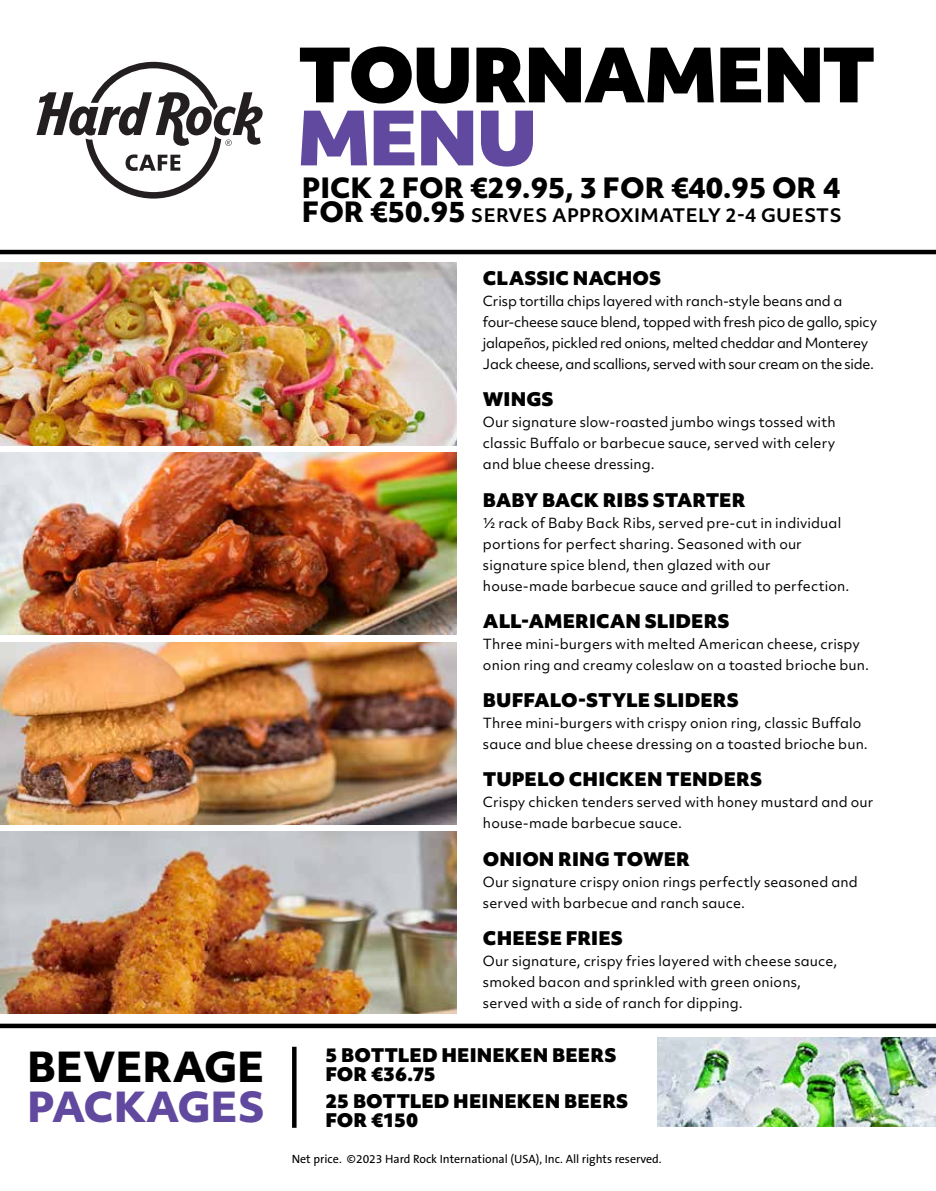
<style>
.page{position:relative;width:936px;height:1191px;background:#fff}
.page>*{position:absolute;margin:0;border:0;box-sizing:border-box;transform-origin:0 0}
.t1{font:900 72px "Objektiv Mk 2";letter-spacing:-.035em;color:#000}
.t2{font:900 72px "Objektiv Mk 2";color:#60499e}
.t3{font:800 40.05px "Objektiv Mk 2";color:#000}
.t4{font:800 40.05px "Objektiv Mk 2";letter-spacing:-.025em;color:#60499e}
.t5{font:800 27px "Objektiv Mk 2";color:#000}
.t6{font:900 18px/19.5px "Objektiv Mk 2";letter-spacing:.005em;color:#000}
.t7{font:700 18px "Objektiv Mk 2";letter-spacing:.02em;color:#000}
.t8{font:13.5px/21px "Objektiv Mk 2";letter-spacing:.01em;color:#000}
.t9{font:13.5px/21px "Objektiv Mk 2";letter-spacing:-.02em;color:#000}
.t10{font:12px "The Sans B5 Plain";color:#000}
.s1{font-weight:800;font-size:27px}
</style>
<div class="page">
<svg style="left:292px;top:1046px;width:4px;height:81px"></svg>
<img style="left:657px;top:1037px;width:278px;height:89px">
<img style="left:0;top:263px;width:456px;height:182px">
<img style="left:0;top:452px;width:456px;height:182px">
<img style="left:0;top:642px;width:456px;height:182px">
<img style="left:0;top:831px;width:456px;height:183px">
<div style="left:0;top:1023px;width:935px;height:5px;background:#000"></div>
<hr style="left:0;top:250px;width:935px;height:4px;background:#000">
<svg style="left:36px;top:62px;width:226px;height:137px"></svg>
<h2 class="t3" style="left:27px;top:1038px;width:239px">BEVERAGE</h2>
<h2 class="t4" style="left:27px;top:1078px;width:239px">PACKAGES</h2>
<h1 class="t1" style="left:297px;top:22px;width:580px">TOURNAMENT</h1>
<h1 class="t2" style="left:297px;top:85px;width:242px">MENU</h1>
<h3 class="t5" style="left:302px;top:168px;width:539px">PICK 2 FOR €29.95, 3 FOR €40.95 OR 4</h3>
<h3 class="t7" style="left:302px;top:202px;width:541px"><span class="s1">FOR €50.95</span> SERVES APPROXIMATELY 2-4 GUESTS</h3>
<h3 class="t6" style="left:483px;top:268px;width:179px">CLASSIC NACHOS</h3>
<p class="t9" style="left:483px;top:290px;width:395px">Crisp tortilla chips layered with ranch-style beans and a four-cheese sauce blend, topped with fresh pico de gallo, spicy jalapeños, pickled red onions, melted cheddar and Monterey Jack cheese, and scallions, served with sour cream on the side.</p>
<h3 class="t6" style="left:483px;top:389px;width:72px">WINGS</h3>
<p class="t8" style="left:483px;top:412px;width:354px;text-align:justify">Our signature slow-roasted jumbo wings tossed with classic Buffalo or barbecue sauce, served with celery and blue cheese dressing.</p>
<h3 class="t6" style="left:483px;top:489px;width:264px">BABY BACK RIBS STARTER</h3>
<p class="t8" style="left:483px;top:512px;width:368px">½ rack of Baby Back Ribs, served pre-cut in individual portions for perfect sharing. Seasoned with our signature spice blend, then glazed with our house-made barbecue sauce and grilled to perfection.</p>
<h3 class="t6" style="left:483px;top:610px;width:248px">ALL-AMERICAN SLIDERS</h3>
<p class="t8" style="left:483px;top:633px;width:387px">Three mini-burgers with melted American cheese, crispy onion ring and creamy coleslaw on a toasted brioche bun.</p>
<h3 class="t6" style="left:483px;top:690px;width:257px">BUFFALO-STYLE SLIDERS</h3>
<p class="t8" style="left:483px;top:712px;width:386px">Three mini-burgers with crispy onion ring, classic Buffalo sauce and blue cheese dressing on a toasted brioche bun.</p>
<h3 class="t6" style="left:483px;top:769px;width:281px">TUPELO CHICKEN TENDERS</h3>
<p class="t8" style="left:483px;top:791px;width:392px">Crispy chicken tenders served with honey mustard and our house-made barbecue sauce.</p>
<h3 class="t6" style="left:483px;top:848px;width:208px">ONION RING TOWER</h3>
<p class="t8" style="left:483px;top:871px;width:376px">Our signature crispy onion rings perfectly seasoned and served with barbecue and ranch sauce.</p>
<h3 class="t6" style="left:483px;top:927px;width:141px">CHEESE FRIES</h3>
<p class="t8" style="left:483px;top:950px;width:356px">Our signature, crispy fries layered with cheese sauce, smoked bacon and sprinkled with green onions, served with a side of ranch for dipping.</p>
<h3 class="t6" style="left:325px;top:1044px;width:292px">5 BOTTLED HEINEKEN BEERS<br>FOR €36.75</h3>
<h3 class="t6" style="left:325px;top:1090px;width:304px">25 BOTTLED HEINEKEN BEERS<br>FOR €150</h3>
<p class="t10" style="left:292px;top:1152px;width:371px">Net price. ©2023 Hard Rock International (USA), Inc. All rights reserved.</p>
</div>
